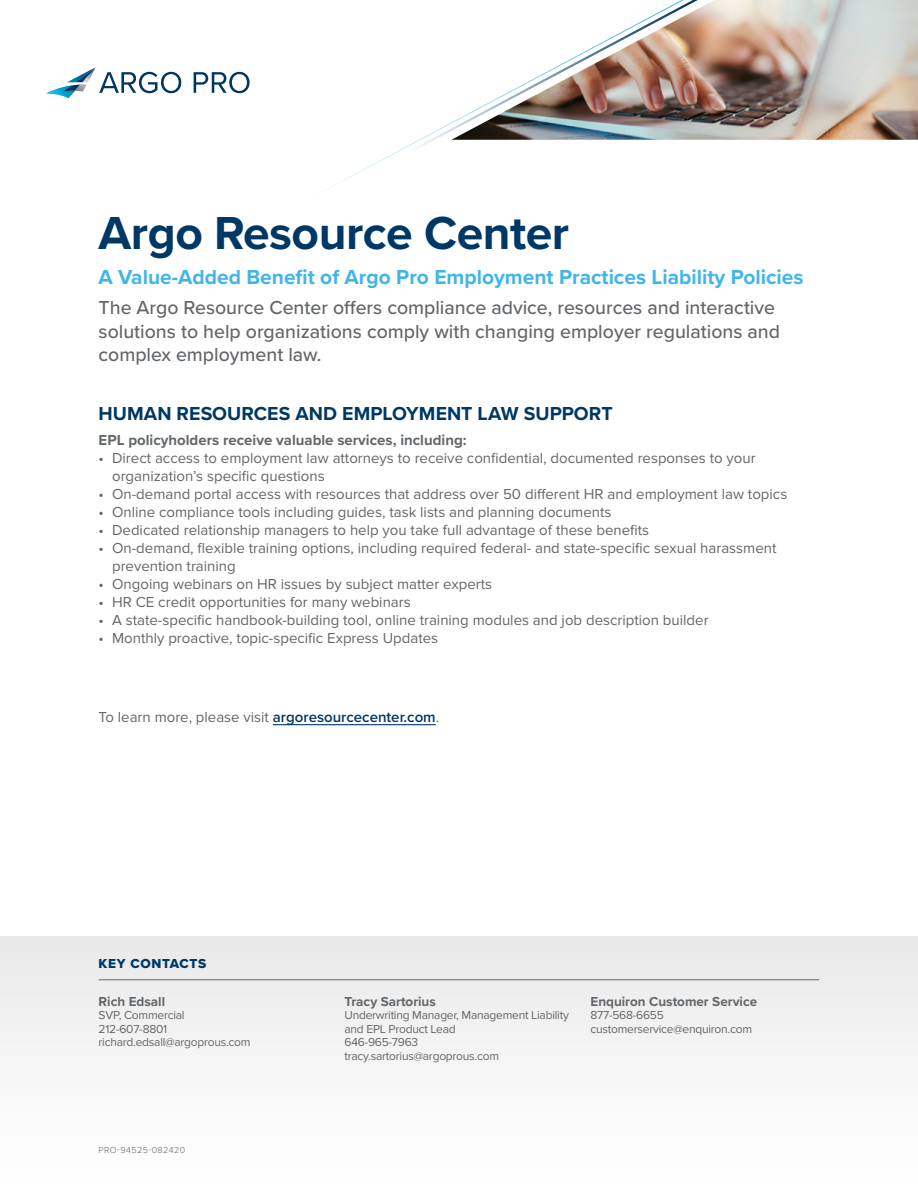
<style>
.page{position:relative;width:918px;height:1188px;background:#fff}
.page>*{position:absolute;margin:0;border:0;box-sizing:border-box;transform-origin:0 0}
.t1{font:700 48px "Proxima Nova";letter-spacing:-.01em;color:#003865}
.t2{font:700 21px "Proxima Nova";color:#41b6e6}
.t3{font:500 19.5px/23.4px "Proxima Nova";color:#63666a}
.t4{font:700 19.5px "Proxima Nova";color:#003865}
.t5{font:15px/18px "Proxima Nova";color:#63666a}
.t6{font:700 15px "Proxima Nova";color:#63666a}
.t7{font:700 13.5px "Proxima Nova";color:#63666a}
.t8{font:13.5px "Proxima Nova Extrabld";letter-spacing:.05em;color:#003865}
.t9{font:12px/13.5px "Proxima Nova";letter-spacing:-.02em;color:#63666a}
.t10{font:300 9px "Proxima Nova";letter-spacing:.05em;color:#63666a}
.s1{font-weight:600;color:#003865}
</style>
<div class="page">
<div style="left:0;top:936px;width:918px;height:252px;background:#f5f5f5"></div>
<svg style="left:790px;top:0;width:128px;height:140px;background:#c8c1b8"></svg>
<img style="left:68px;top:0;width:722px;height:190px">
<svg style="left:46px;top:67px;width:135px;height:31px"></svg>
<svg style="left:194px;top:72px;width:56px;height:21px"></svg>
<hr style="left:99px;top:980px;width:720px;height:1px;background:#63666a">
<hr style="left:273px;top:724px;width:163px;height:1px;background:#003865">
<h1 class="t1" style="left:99px;top:198px;width:472px">Argo Resource Center</h1>
<h2 class="t2" style="left:99px;top:262px;width:706px">A Value-Added Benefit of Argo Pro Employment Practices Liability Policies</h2>
<h3 class="t3" style="left:99px;top:295px;width:683px">The Argo Resource Center offers compliance advice, resources and interactive solutions to help organizations comply with changing employer regulations and complex employment law.</h3>
<h3 class="t4" style="left:99px;top:399px;width:516px">HUMAN RESOURCES AND EMPLOYMENT LAW SUPPORT</h3>
<p class="t6" style="left:99px;top:429px;width:370px">EPL policyholders receive valuable services, including:</p>
<p class="t5" style="left:112px;top:449px;width:645px;text-indent:-14px">• Direct access to employment law attorneys to receive confidential, documented responses to your organization’s specific questions</p>
<p class="t5" style="left:99px;top:485px;width:690px">• On-demand portal access with resources that address over 50 different HR and employment law topics</p>
<p class="t5" style="left:99px;top:503px;width:514px">• Online compliance tools including guides, task lists and planning documents</p>
<p class="t5" style="left:99px;top:521px;width:552px">• Dedicated relationship managers to help you take full advantage of these benefits</p>
<p class="t5" style="left:112px;top:539px;width:666px;text-indent:-14px">• On-demand, flexible training options, including required federal- and state-specific sexual harassment prevention training</p>
<p class="t5" style="left:99px;top:575px;width:395px">• Ongoing webinars on HR issues by subject matter experts</p>
<p class="t5" style="left:99px;top:593px;width:314px">• HR CE credit opportunities for many webinars</p>
<p class="t5" style="left:99px;top:611px;width:612px">• A state-specific handbook-building tool, online training modules and job description builder</p>
<p class="t5" style="left:99px;top:629px;width:341px">• Monthly proactive, topic-specific Express Updates</p>
<p class="t5" style="left:99px;top:709px;width:342px">To learn more, please visit <span class="s1">argoresourcecenter.com</span>.</p>
<p class="t8" style="left:99px;top:954px;width:109px">KEY CONTACTS</p>
<p class="t7" style="left:99px;top:991px;width:68px">Rich Edsall</p>
<p class="t9" style="left:99px;top:1009px;width:154px">SVP, Commercial<br>212-607-8801 richard.edsall@argoprous.com</p>
<p class="t10" style="left:99px;top:1143px;width:88px">PRO-94525-082420</p>
<p class="t7" style="left:345px;top:991px;width:93px">Tracy Sartorius</p>
<p class="t9" style="left:345px;top:1009px;width:226px">Underwriting Manager, Management Liability and EPL Product Lead<br>646-965-7963 tracy.sartorius@argoprous.com</p>
<p class="t7" style="left:590px;top:991px;width:168px">Enquiron Customer Service</p>
<p class="t9" style="left:590px;top:1009px;width:163px">877-568-6655 customerservice@enquiron.com</p>
</div>
